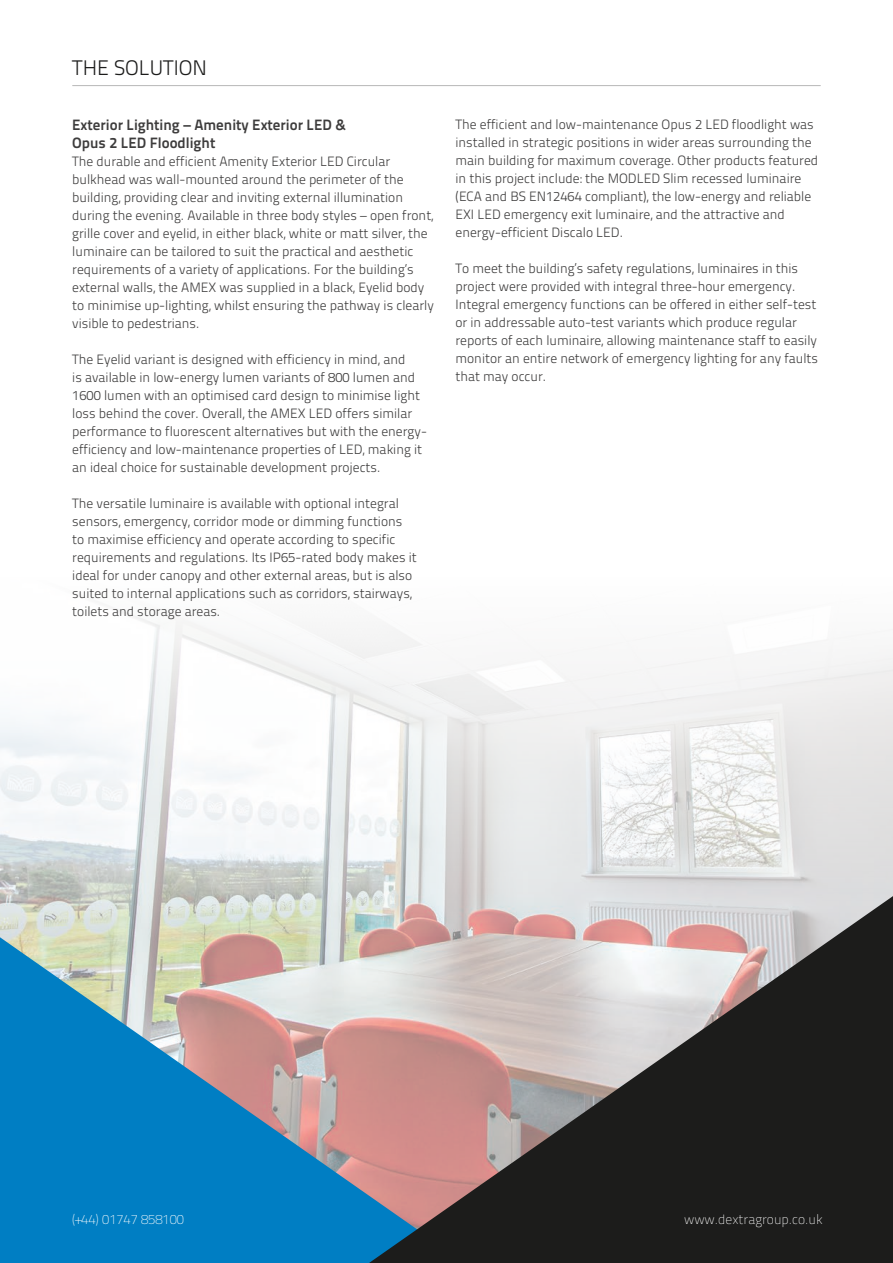
<style>
.page{position:relative;width:893px;height:1263px;background:#fff}
.page>*{position:absolute;margin:0;border:0;box-sizing:border-box;transform-origin:0 0}
.t1{font:21px "Titillium Text 25 L 250 wt";color:#1c1c1b}
.t2{font:15px/18px "Titillium Text 25 L 800 wt";color:#3d3c3c}
.t3{font:13.5px/18px "Titillium Text 25 L 250 wt";color:#3d3c3c}
.t4{font:13.5px "Titillium Text 25 L 1 wt";color:#fff}
</style>
<div class="page">
<img style="left:0;top:610px;width:893px;height:327px">
<svg style="left:0;top:937px;width:233px;height:326px;background:#338ebd"></svg>
<hr style="left:72px;top:85px;width:749px;height:1px;background:#1c1c1b">
<svg style="left:233px;top:791px;width:660px;height:472px;background:#928f92"></svg>
<h1 class="t1" style="left:72px;top:53px;width:136px">THE SOLUTION</h1>
<p class="t2" style="left:72px;top:115px;width:275px">Exterior Lighting – Amenity Exterior LED &amp;<br>Opus 2 LED Floodlight</p>
<p class="t3" style="left:72px;top:152px;width:363px">The durable and efficient Amenity Exterior LED Circular bulkhead was wall-mounted around the perimeter of the building, providing clear and inviting external illumination during the evening. Available in three body styles – open front, grille cover and eyelid, in either black, white or matt silver, the luminaire can be tailored to suit the practical and aesthetic requirements of a variety of applications. For the building’s external walls, the AMEX was supplied in a black, Eyelid body to minimise up-lighting, whilst ensuring the pathway is clearly visible to pedestrians.</p>
<p class="t3" style="left:72px;top:350px;width:356px">The Eyelid variant is designed with efficiency in mind, and<br>is available in low-energy lumen variants of 800 lumen and 1600 lumen with an optimised card design to minimise light loss behind the cover. Overall, the AMEX LED offers similar performance to fluorescent alternatives but with the energy&shy;efficiency and low-maintenance properties of LED, making it an ideal choice for sustainable development projects.</p>
<p class="t3" style="left:72px;top:494px;width:346px">The versatile luminaire is available with optional integral sensors, emergency, corridor mode or dimming functions to maximise efficiency and operate according to specific requirements and regulations. Its IP65-rated body makes it ideal for under canopy and other external areas, but is also suited to internal applications such as corridors, stairways, toilets and storage areas.</p>
<p class="t3" style="left:455px;top:115px;width:364px">The efficient and low-maintenance Opus 2 LED floodlight was installed in strategic positions in wider areas surrounding the main building for maximum coverage. Other products featured in this project include: the MODLED Slim recessed luminaire (ECA and BS EN12464 compliant), the low-energy and reliable EXI LED emergency exit luminaire, and the attractive and energy-efficient Discalo LED.</p>
<p class="t3" style="left:455px;top:259px;width:364px">To meet the building’s safety regulations, luminaires in this project were provided with integral three-hour emergency.<br>Integral emergency functions can be offered in either self-test or in addressable auto-test variants which produce regular reports of each luminaire, allowing maintenance staff to easily monitor an entire network of emergency lighting for any faults that may occur.</p>
<p class="t4" style="left:72px;top:1210px;width:113px">(+44) 01747 858100</p>
<p class="t4" style="left:684px;top:1209px;width:140px">www.dextragroup.co.uk</p>
</div>
